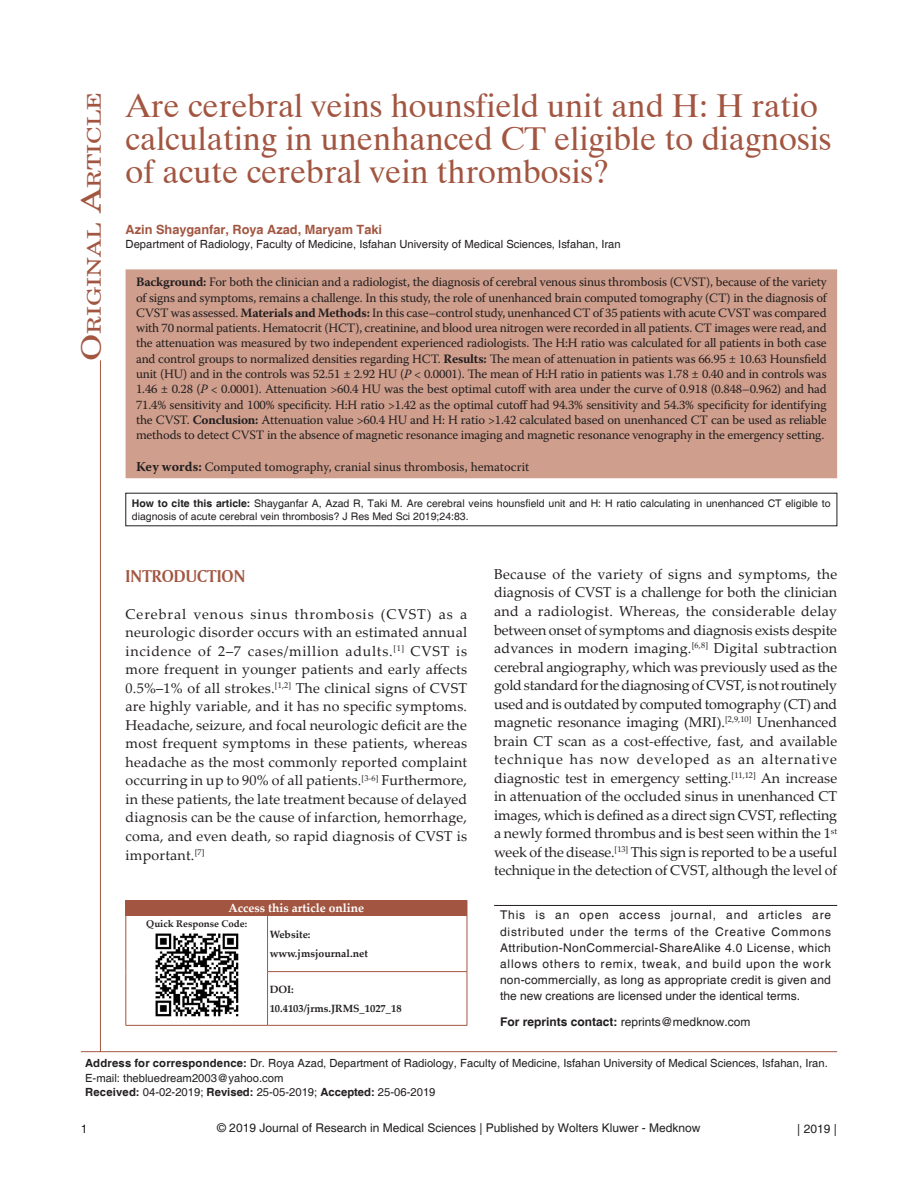
<style>
.page{position:relative;width:918px;height:1188px;background:#fff}
.page>*{position:absolute;margin:0;border:0;box-sizing:border-box;transform-origin:0 0}
.AT{font:33px/33px "Dutch 801 BT";color:#a25641}
.AH{font:18.9px "New Century Schlbk";color:#a25641;scale:1.3 1}
.t1{font:18px "Amerigo BT Bold A";color:#a25641}
.TX{font:14.25px/18.5px "Palatino Linotype";letter-spacing:-.005em;color:#231f20;text-align:justify}
.ABS{font:12.75px/15.3px "Warnock Pro";letter-spacing:-.015em;color:#231f20;text-align:justify}
.KWD{font:12.75px "Warnock Pro";color:#231f20}
.AU{font:700 12.75px "Helvetica";color:#a25641}
.C{font:12px/16.2px "Helvetica";color:#231f20;text-align:justify}
.AAO{font:700 12px "Palatino Linotype";color:#fff}
.ADD{font:11.25px/14.5px "Helvetica";color:#231f20}
.AFF{font:11.25px "Helvetica";color:#231f20}
.HIS{font:11.25px "Helvetica";color:#231f20}
.HTC{font:10.5px/12.6px "Helvetica";color:#231f20}
.Web{font:700 10.5px/18.5px "Palatino Linotype";color:#231f20}
.QRC{font:700 9.75px "Palatino Linotype";color:#231f20}
.s1{font-size:27px}
.s2{font-weight:700}
.s3{font-style:italic}
.s4{font-weight:700;font-size:13.5px}
</style>
<div class="page">
<div style="left:126px;top:270px;width:710px;height:208px;background:#cf9e8c"></div>
<div style="left:126px;top:269px;width:711px;height:209px;border:2px solid #cf9e8c"></div>
<hr style="left:81px;top:1051px;width:756px;height:1px;background:#a25641">
<div style="left:126px;top:900px;width:341px;height:15px;background:#a25641"></div>
<svg style="left:467px;top:900px;width:1px;height:15px"></svg>
<hr style="left:126px;top:916px;width:1px;height:56px;background:#a25641">
<hr style="left:126px;top:972px;width:1px;height:53px;background:#a25641">
<hr style="left:126px;top:915px;width:142px;height:1px;background:#a25641">
<hr style="left:267px;top:916px;width:1px;height:55px;background:#a25641">
<hr style="left:268px;top:915px;width:199px;height:1px;background:#a25641">
<hr style="left:467px;top:916px;width:1px;height:55px;background:#a25641">
<hr style="left:126px;top:1025px;width:142px;height:1px;background:#a25641">
<hr style="left:267px;top:972px;width:1px;height:53px;background:#a25641">
<hr style="left:267px;top:971px;width:200px;height:1px;background:#a25641">
<hr style="left:467px;top:972px;width:1px;height:53px;background:#a25641">
<hr style="left:268px;top:1025px;width:199px;height:1px;background:#a25641">
<img style="left:155px;top:933px;width:84px;height:84px">
<hr style="left:494px;top:905px;width:343px;height:1px;background:#231f20">
<hr style="left:100px;top:360px;width:1px;height:692px;background:#a25641">
<p class="AH" style="left:83px;top:361px;width:209px;rotate:-90deg"><span class="s1">O</span>riginal <span class="s1">A</span>rticle</p>
<p class="AT" style="left:126px;top:89px;width:707px">Are cerebral veins hounsfield unit and H: H ratio calculating in unenhanced CT eligible to diagnosis of acute cerebral vein thrombosis?</p>
<p class="AU" style="left:126px;top:221px;width:258px">Azin Shayganfar, Roya Azad, Maryam Taki</p>
<p class="AFF" style="left:126px;top:238px;width:497px">Department of Radiology, Faculty of Medicine, Isfahan University of Medical Sciences, Isfahan, Iran</p>
<p class="ABS" style="left:136px;top:274px;width:692px"><span class="s2">Background:</span> For both the clinician and a radiologist, the diagnosis of cerebral venous sinus thrombosis (CVST), because of the variety of signs and symptoms, remains a challenge. In this study, the role of unenhanced brain computed tomography (CT) in the diagnosis of CVST was assessed. <span class="s2">Materials and Methods:</span> In this case–control study, unenhanced CT of 35 patients with acute CVST was compared with 70 normal patients. Hematocrit (HCT), creatinine, and blood urea nitrogen were recorded in all patients. CT images were read, and the attenuation was measured by two independent experienced radiologists. The H:H ratio was calculated for all patients in both case and control groups to normalized densities regarding HCT. <span class="s2">Results:</span> The mean of attenuation in patients was 66.95 ± 10.63 Hounsfield unit (HU) and in the controls was 52.51 ± 2.92 HU (<span class="s3">P</span> &lt; 0.0001). The mean of H:H ratio in patients was 1.78 ± 0.40 and in controls was 1.46 ± 0.28 (<span class="s3">P</span> &lt; 0.0001). Attenuation &gt;60.4 HU was the best optimal cutoff with area under the curve of 0.918 (0.848–0.962) and had 71.4% sensitivity and 100% specificity. H:H ratio &gt;1.42 as the optimal cutoff had 94.3% sensitivity and 54.3% specificity for identifying the CVST. <span class="s2">Conclusion:</span> Attenuation value &gt;60.4 HU and H: H ratio &gt;1.42 calculated based on unenhanced CT can be used as reliable methods to detect CVST in the absence of magnetic resonance imaging and magnetic resonance venography in the emergency setting.</p>
<p class="KWD" style="left:136px;top:459px;width:395px"><span class="s4">Key words:</span> Computed tomography, cranial sinus thrombosis, hematocrit</p>
<p class="HTC" style="left:132px;top:497px;width:700px"><span class="s2">How to cite this article:</span> Shayganfar A, Azad R, Taki M. Are cerebral veins hounsfield unit and H: H ratio calculating in unenhanced CT eligible to diagnosis of acute cerebral vein thrombosis? J Res Med Sci 2019;24:83.</p>
<h1 class="t1" style="left:126px;top:565px;width:121px">INTRODUCTION</h1>
<p class="TX" style="left:126px;top:604px;width:343px">Cerebral venous sinus thrombosis (CVST) as a neurologic disorder occurs with an estimated annual incidence of 2–7 cases/million adults.<sup>[1]</sup> CVST is more frequent in younger patients and early affects 0.5%–1% of all strokes.<sup>[1,2]</sup> The clinical signs of CVST are highly variable, and it has no specific symptoms.<br>Headache, seizure, and focal neurologic deficit are the most frequent symptoms in these patients, whereas headache as the most commonly reported complaint occurring in up to 90% of all patients.<sup>[3-6]</sup> Furthermore, in these patients, the late treatment because of delayed diagnosis can be the cause of infarction, hemorrhage, coma, and even death, so rapid diagnosis of CVST is important.<sup>[7]</sup></p>
<p class="AAO" style="left:229px;top:900px;width:137px">Access this article online</p>
<p class="QRC" style="left:146px;top:917px;width:102px">Quick Response Code:</p>
<p class="Web" style="left:270px;top:925px;width:100px">Website: www.jmsjournal.net</p>
<p class="Web" style="left:270px;top:980px;width:133px">DOI:<br>10.4103/jrms.JRMS_1027_18</p>
<p class="TX" style="left:494px;top:564px;width:345px">Because of the variety of signs and symptoms, the diagnosis of CVST is a challenge for both the clinician and a radiologist. Whereas, the considerable delay between onset of symptoms and diagnosis exists despite advances in modern imaging.<sup>[6,8]</sup> Digital subtraction cerebral angiography, which was previously used as the gold standard for the diagnosing of CVST, is not routinely used and is outdated by computed tomography (CT) and magnetic resonance imaging (MRI).<sup>[2,9,10]</sup> Unenhanced brain CT scan as a cost‑effective, fast, and available technique has now developed as an alternative diagnostic test in emergency setting.<sup>[11,12]</sup> An increase in attenuation of the occluded sinus in unenhanced CT images, which is defined as a direct sign CVST, reflecting a newly formed thrombus and is best seen within the 1<sup>st </sup>week of the disease.<sup>[13]</sup> This sign is reported to be a useful technique in the detection of CVST, although the level of</p>
<p class="C" style="left:500px;top:907px;width:333px">This is an open access journal, and articles are distributed under the terms of the Creative Commons Attribution‑NonCommercial‑ShareAlike 4.0 License, which allows others to remix, tweak, and build upon the work non‑commercially, as long as appropriate credit is given and the new creations are licensed under the identical terms.</p>
<p class="C" style="left:500px;top:1014px;width:252px"><span class="s2">For reprints contact:</span> reprints@medknow.com</p>
<p class="ADD" style="left:85px;top:1056px;width:744px"><span class="s2">Address for correspondence:</span> Dr. Roya Azad, Department of Radiology, Faculty of Medicine, Isfahan University of Medical Sciences, Isfahan, Iran.<br>E‑mail: thebluedream2003@yahoo.com</p>
<p class="HIS" style="left:85px;top:1086px;width:352px"><span class="s2">Received:</span> 04‑02‑2019; <span class="s2">Revised:</span> 25‑05‑2019; <span class="s2">Accepted:</span> 25-06-2019</p>
<p class="C" style="left:81px;top:1122px;width:8px">1</p>
<p class="C" style="left:217px;top:1121px;width:485px">© 2019 Journal of Research in Medical Sciences | Published by Wolters Kluwer - Medknow</p>
<p class="C" style="left:797px;top:1121px;width:41px">| 2019 |</p>
</div>
